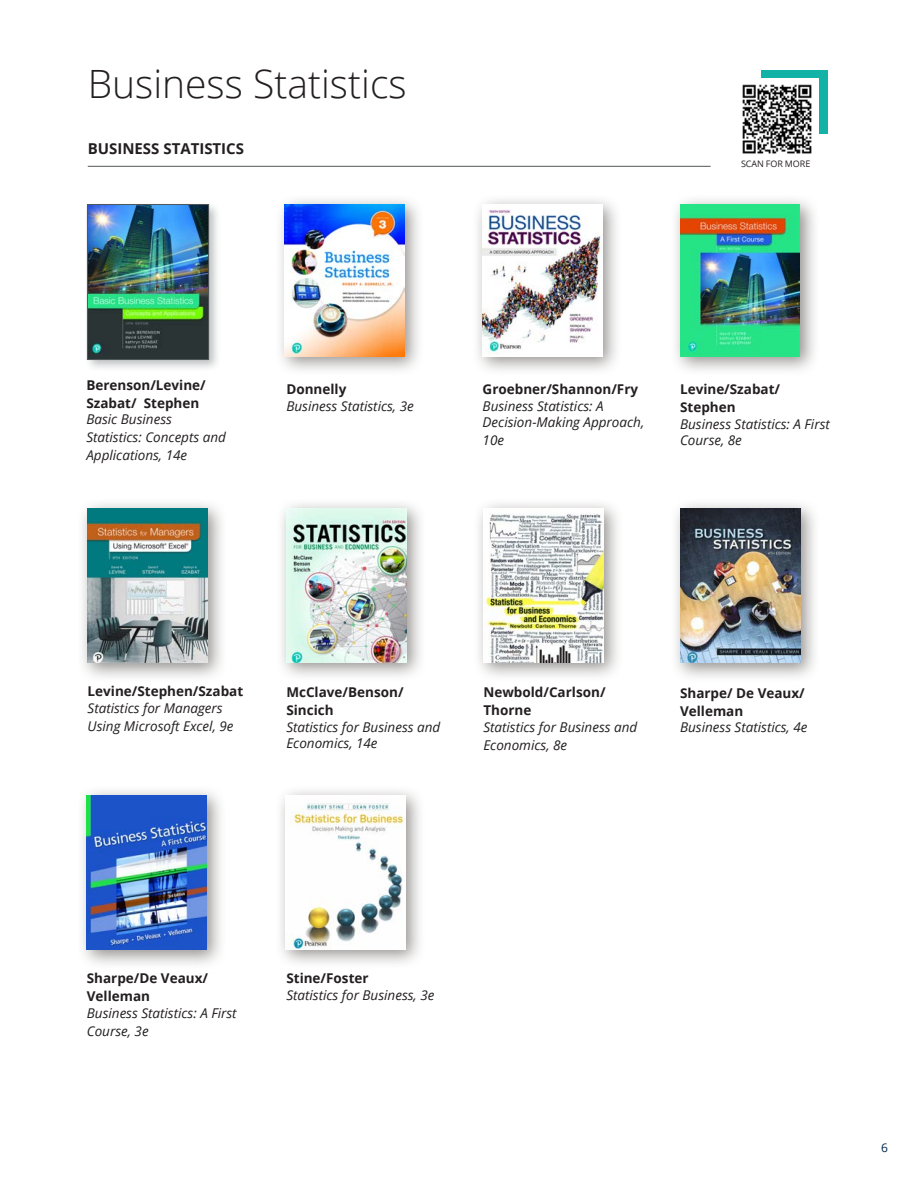
<style>
.page{position:relative;width:918px;height:1188px;background:#fff}
.page>*{position:absolute;margin:0;border:0;box-sizing:border-box;transform-origin:0 0}
.HEAD_1{font:300 39px "Open Sans";color:#231f20}
.Subject_title{font:700 15px "Open Sans";color:#231f20}
.Body_Text{font:italic 13.5px/18px "Open Sans";color:#231f20}
.Body_Text-2{font:700 13.5px/18px "Open Sans";color:#231f20}
.t1{font:12px "Open Sans";color:#00294e}
.Subject_title-2{font:9px "Open Sans";letter-spacing:-.01em;color:#231f20}
</style>
<div class="page">
<hr style="left:88px;top:166px;width:623px;height:1px;background:#505759">
<div style="left:84px;top:201px;width:137px;height:172px;background:#4f5759;opacity:.37"></div>
<img style="left:89px;top:206px;width:118px;height:152px">
<div style="left:87px;top:204px;width:122px;height:156px;border:1px solid #505759"></div>
<div style="left:77px;top:498px;width:151px;height:185px;background:#3d3935;opacity:.55"></div>
<img style="left:88px;top:509px;width:120px;height:154px">
<div style="left:274px;top:194px;width:150px;height:182px;background:#3d3935;opacity:.55"></div>
<img style="left:285px;top:204px;width:120px;height:152px">
<div style="left:472px;top:194px;width:150px;height:182px;background:#3d3935;opacity:.55"></div>
<img style="left:483px;top:204px;width:119px;height:152px">
<div style="left:670px;top:194px;width:150px;height:182px;background:#3d3935;opacity:.55"></div>
<img style="left:680px;top:204px;width:120px;height:152px">
<div style="left:276px;top:498px;width:151px;height:184px;background:#3d3935;opacity:.55"></div>
<img style="left:286px;top:508px;width:120px;height:154px">
<div style="left:473px;top:498px;width:151px;height:184px;background:#3d3935;opacity:.55"></div>
<img style="left:483px;top:508px;width:120px;height:154px">
<div style="left:670px;top:498px;width:150px;height:185px;background:#3d3935;opacity:.55"></div>
<img style="left:680px;top:509px;width:120px;height:154px">
<div style="left:76px;top:785px;width:151px;height:185px;background:#3d3935;opacity:.55"></div>
<img style="left:87px;top:796px;width:120px;height:154px">
<div style="left:275px;top:785px;width:151px;height:184px;background:#3d3935;opacity:.55"></div>
<img style="left:286px;top:795px;width:120px;height:154px">
<div style="left:761px;top:71px;width:66px;height:63px;background:#12b2a6"></div>
<div style="left:740px;top:79px;width:78px;height:77px;background:#fff"></div>
<img style="left:742px;top:84px;width:70px;height:70px">
<p class="HEAD_1" style="left:88px;top:57px;width:320px">Business Statistics</p>
<p class="Subject_title" style="left:88px;top:138px;width:158px">BUSINESS STATISTICS</p>
<p class="Subject_title-2" style="left:741px;top:157px;width:71px">SCAN FOR MORE</p>
<p class="Body_Text-2" style="left:86px;top:376px;width:121px">Berenson/Levine/<br>Szabat/ Stephen</p>
<p class="Body_Text" style="left:86px;top:410px;width:141px">Basic Business<br>Statistics: Concepts and<br>Applications, 14e</p>
<p class="Body_Text-2" style="left:286px;top:380px;width:61px">Donnelly</p>
<p class="Body_Text" style="left:286px;top:397px;width:129px">Business Statistics, 3e</p>
<p class="Body_Text-2" style="left:483px;top:380px;width:157px">Groebner/Shannon/Fry</p>
<p class="Body_Text" style="left:483px;top:397px;width:163px;line-height:16.5px">Business Statistics: A<br>Decision-Making Approach,</p>
<p class="Body_Text" style="left:483px;top:431px;width:23px">10e</p>
<p class="Body_Text-2" style="left:680px;top:380px;width:102px">Levine/Szabat/<br>Stephen</p>
<p class="Body_Text" style="left:680px;top:415px;width:151px;line-height:16.5px">Business Statistics: A First<br>Course, 8e</p>
<p class="Body_Text-2" style="left:88px;top:682px;width:157px">Levine/Stephen/Szabat</p>
<p class="Body_Text" style="left:88px;top:699px;width:147px">Statistics for Managers<br>Using Microsoft Excel, 9e</p>
<p class="Body_Text-2" style="left:286px;top:683px;width:119px">McClave/Benson/<br>Sincich</p>
<p class="Body_Text" style="left:286px;top:718px;width:155px;line-height:16.5px">Statistics for Business and<br>Economics, 14e</p>
<p class="Body_Text-2" style="left:483px;top:683px;width:124px">Newbold/Carlson/<br>Thorne</p>
<p class="Body_Text" style="left:483px;top:718px;width:155px">Statistics for Business and<br>Economics, 8e</p>
<p class="Body_Text-2" style="left:680px;top:684px;width:126px">Sharpe/ De Veaux/<br>Velleman</p>
<p class="Body_Text" style="left:680px;top:718px;width:129px">Business Statistics, 4e</p>
<p class="Body_Text-2" style="left:87px;top:969px;width:123px">Sharpe/De Veaux/<br>Velleman</p>
<p class="Body_Text" style="left:87px;top:1004px;width:151px">Business Statistics: A First<br>Course, 3e</p>
<p class="Body_Text-2" style="left:286px;top:969px;width:84px">Stine/Foster</p>
<p class="Body_Text" style="left:286px;top:986px;width:150px">Statistics for Business, 3e</p>
<p class="t1" style="left:881px;top:1140px;width:8px">6</p>
</div>
